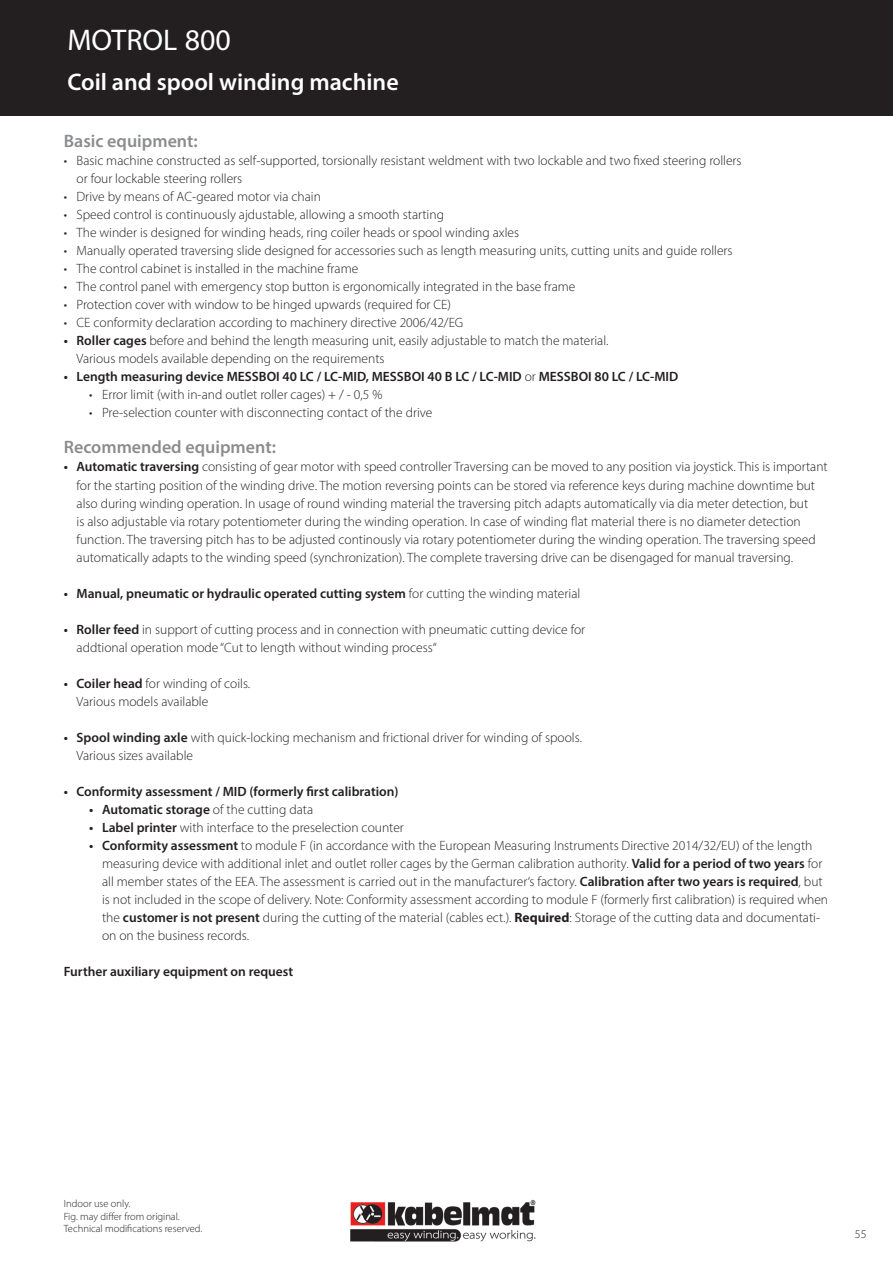
<style>
.page{position:relative;width:893px;height:1263px;background:#fff}
.page>*{position:absolute;margin:0;border:0;box-sizing:border-box;transform-origin:0 0}
.Titel{font:30px "Myriad Pro";color:#fff}
.Sub-Headline_FreeSet{font:600 24px "Myriad Pro";color:#fff}
.Fliesstext_FreeSetLi{font:600 18px "Myriad Pro";color:#8b8c8e}
.t1{font:300 13.5px/18px "Myriad Pro";color:#231f20}
.Fliesstext_FreeSetLi-2{font:600 13.5px "Myriad Pro";color:#231f20}
.t2{font:300 12px "Myriad Pro";color:#231f20}
.Produktübersicht{font:300 10.5px "Myriad Pro";color:#231f20}
.s1{font-weight:600}
.s2{font-weight:300}
.s3{font-weight:700}
</style>
<div class="page">
<img style="left:350px;top:1199px;width:186px;height:43px">
<div style="left:0;top:0;width:893px;height:116px;background:#231f20"></div>
<p class="Titel" style="left:67px;top:22px;width:165px">MOTROL 800</p>
<p class="Sub-Headline_FreeSet" style="left:67px;top:67px;width:333px">Coil and spool winding machine</p>
<p class="Fliesstext_FreeSetLi" style="left:64px;top:130px;width:135px">Basic equipment:</p>
<p class="t1" style="left:77px;top:152px;width:667px;text-indent:-13px">• Basic machine constructed as self-supported, torsionally resistant weldment with two lockable and two fixed steering rollers or four lockable steering rollers</p>
<p class="t1" style="left:64px;top:188px;width:259px">• Drive by means of AC-geared motor via chain</p>
<p class="t1" style="left:64px;top:206px;width:382px">• Speed control is continuously ajdustable, allowing a smooth starting</p>
<p class="t1" style="left:64px;top:224px;width:457px">• The winder is designed for winding heads, ring coiler heads or spool winding axles</p>
<p class="t1" style="left:64px;top:242px;width:670px">• Manually operated traversing slide designed for accessories such as length measuring units, cutting units and guide rollers</p>
<p class="t1" style="left:64px;top:260px;width:296px">• The control cabinet is installed in the machine frame</p>
<p class="t1" style="left:64px;top:278px;width:513px">• The control panel with emergency stop button is ergonomically integrated in the base frame</p>
<p class="t1" style="left:64px;top:296px;width:389px">• Protection cover with window to be hinged upwards (required for CE)</p>
<p class="t1" style="left:64px;top:314px;width:401px">• CE conformity declaration according to machinery directive 2006/42/EG</p>
<p class="t1" style="left:77px;top:332px;width:533px;text-indent:-13px"><span class="s1">• Roller cages</span> before and behind the length measuring unit, easily adjustable to match the material.<br>Various models available depending on the requirements</p>
<p class="Fliesstext_FreeSetLi-2" style="left:64px;top:368px;width:616px">• Length measuring device MESSBOI 40 LC / LC-MID, MESSBOI 40 B LC / LC-MID <span class="s2">or</span> MESSBOI 80 LC / LC-MID</p>
<p class="t1" style="left:89px;top:386px;width:295px">• Error limit (with in-and outlet roller cages) + / - 0,5 %</p>
<p class="t1" style="left:89px;top:404px;width:345px">• Pre-selection counter with disconnecting contact of the drive</p>
<p class="Fliesstext_FreeSetLi" style="left:64px;top:436px;width:214px">Recommended equipment:</p>
<p class="t1" style="left:77px;top:458px;width:753px;text-indent:-13px"><span class="s1">• Automatic traversing</span> consisting of gear motor with speed controller Traversing can be moved to any position via joystick. This is important for the starting position of the winding drive. The motion reversing points can be stored via reference keys during machine downtime but also during winding operation. In usage of round winding material the traversing pitch adapts automatically via dia meter detection, but<br>is also adjustable via rotary potentiometer during the winding operation. In case of winding flat material there is no diameter detection function. The traversing pitch has to be adjusted continously via rotary potentiometer during the winding operation. The traversing speed automatically adapts to the winding speed (synchronization). The complete traversing drive can be disengaged for manual traversing.</p>
<p class="Fliesstext_FreeSetLi-2" style="left:64px;top:584px;width:518px">• Manual, pneumatic or hydraulic operated cutting system <span class="s2">for cutting the winding material</span></p>
<p class="t1" style="left:77px;top:620px;width:510px;text-indent:-13px"><span class="s1">• Roller feed</span> in support of cutting process and in connection with pneumatic cutting device for addtional operation mode “Cut to length without winding process“</p>
<p class="t1" style="left:77px;top:674px;width:175px;text-indent:-13px"><span class="s1">• Coiler head</span> for winding of coils.<br>Various models available</p>
<p class="t1" style="left:77px;top:728px;width:507px;text-indent:-13px"><span class="s1">• Spool winding axle</span> with quick-locking mechanism and frictional driver for winding of spools.<br>Various sizes available</p>
<p class="Fliesstext_FreeSetLi-2" style="left:64px;top:782px;width:336px">• Conformity assessment / MID (formerly first calibration)</p>
<p class="Fliesstext_FreeSetLi-2" style="left:89px;top:800px;width:225px">• Automatic storage <span class="s2">of the cutting data</span></p>
<p class="t1" style="left:89px;top:818px;width:316px"><span class="s1">• Label printer</span> with interface to the preselection counter</p>
<p class="t1" style="left:102px;top:836px;width:728px;text-indent:-13px"><span class="s1">• Conformity assessment</span> to module F (in accordance with the European Measuring Instruments Directive 2014/32/EU) of the length measuring device with additional inlet and outlet roller cages by the German calibration authority. <span class="s1">Valid for a period of two years</span> for all member states of the EEA. The assessment is carried out in the manufacturer‘s factory. <span class="s1">Calibration after two years is required</span>, but is not included in the scope of delivery. Note: Conformity assessment according to module F (formerly first calibration) is required when the <span class="s1">customer is not present</span> during the cutting of the material (cables ect.). <span class="s3">Required</span>: Storage of the cutting data and documentati&shy;on on the business records.</p>
<p class="Fliesstext_FreeSetLi-2" style="left:64px;top:962px;width:231px">Further auxiliary equipment on request</p>
<p class="Produktübersicht" style="left:64px;top:1197px;width:68px">Indoor use only.</p>
<p class="Produktübersicht" style="left:64px;top:1210px;width:117px">Fig. may differ from original.</p>
<p class="Produktübersicht" style="left:64px;top:1222px;width:140px">Technical modifications reserved.</p>
<p class="t2" style="left:855px;top:1227px;width:13px">55</p>
</div>
